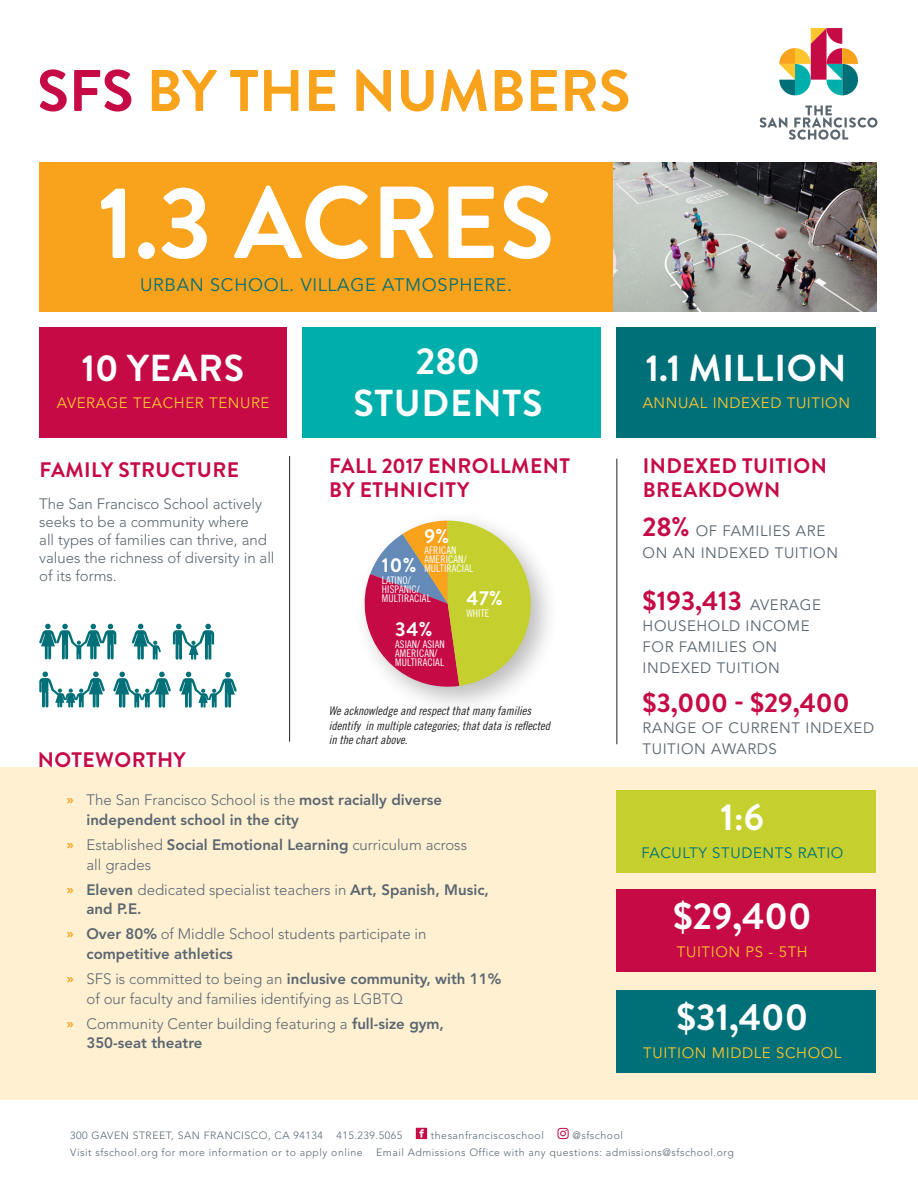
<style>
.page{position:relative;width:918px;height:1188px;background:#fff}
.page>*{position:absolute;margin:0;border:0;box-sizing:border-box;transform-origin:0 0}
.t1{font:700 102px "Brandon Grotesque";color:#fff}
.t2{font:700 58.5px "Brandon Grotesque";color:#f9a21c}
.t3{font:700 37.5px/42px "Brandon Grotesque";letter-spacing:.02em;color:#fff;text-align:center}
.t4{font:700 27px "Brandon Grotesque";color:#c60a45}
.t5{font:700 21px "Brandon Grotesque";letter-spacing:.02em;color:#c60a45}
.t6{font:700 20.1px "Brandon Grotesque";color:#fff}
.t7{font:18px "Avenir";letter-spacing:.04em;color:#007078}
.t8{font:300 15px/18px "Avenir";color:#5a6670}
.t9{font:800 15px/19.5px "Avenir";color:#5a6670}
.t10{font:15px/21px "Avenir";letter-spacing:.04em;color:#5a6670}
.t11{font:15px "Avenir";letter-spacing:.04em;color:#ffc52d}
.t12{font:15px "Avenir";letter-spacing:.04em;color:#007078}
.t13{font:12px "Trade Gothic LT Std Cn 18 Obl";color:#231f20}
.t14{font:300 10.5px "Avenir";letter-spacing:.05em;color:#5a6670}
.t15{font:10.5px/9px "Trade Gothic LT Std Cn 18";letter-spacing:.01em;color:#fff}
.s1{color:#c60a45}
.s2{font-family:"Trade Gothic LT Std Bd Cn 20";font-weight:400;font-size:16.5px;color:#f9a21c}
.s3{font-weight:300}
.s4{font-weight:800}
.s5{font-family:"Brandon Grotesque";font-weight:700;font-size:27px;color:#c60a45}
.s6{font-family:"Avenir";font-weight:400;font-size:15px;color:#5a6670}
</style>
<div class="page">
<div style="left:0;top:767px;width:918px;height:332px;background:#fff0d2"></div>
<div style="left:354px;top:510px;width:206px;height:206px;background:#231f20;opacity:.3"></div>
<svg style="left:363px;top:521px;width:168px;height:171px"></svg>
<div style="left:39px;top:162px;width:574px;height:150px;background:#f9a21c"></div>
<img style="left:613px;top:162px;width:263px;height:150px">
<hr style="left:289px;top:456px;width:1px;height:286px;background:#231f20">
<hr style="left:616px;top:459px;width:1px;height:285px;background:#231f20">
<div style="left:302px;top:327px;width:298px;height:111px;background:#00afab"></div>
<div style="left:616px;top:327px;width:260px;height:111px;background:#007078"></div>
<div style="left:616px;top:791px;width:260px;height:82px;background:#c5d02e"></div>
<div style="left:616px;top:890px;width:260px;height:82px;background:#c60a45"></div>
<div style="left:616px;top:990px;width:260px;height:82px;background:#007078"></div>
<div style="left:39px;top:327px;width:248px;height:111px;background:#c60a45"></div>
<svg style="left:132px;top:624px;width:29px;height:36px"></svg>
<svg style="left:173px;top:624px;width:41px;height:36px"></svg>
<svg style="left:39px;top:624px;width:77px;height:35px"></svg>
<svg style="left:113px;top:672px;width:58px;height:36px"></svg>
<svg style="left:39px;top:672px;width:66px;height:36px"></svg>
<svg style="left:179px;top:672px;width:58px;height:36px"></svg>
<svg style="left:779px;top:28px;width:79px;height:67px"></svg>
<svg style="left:760px;top:105px;width:118px;height:35px"></svg>
<svg style="left:416px;top:1128px;width:11px;height:11px"></svg>
<svg style="left:557px;top:1128px;width:12px;height:11px"></svg>
<p class="t2" style="left:37px;top:50px;width:595px"><span class="s1">SFS</span> BY THE NUMBERS</p>
<p class="t1" style="left:98px;top:152px;width:458px">1.3 ACRES</p>
<p class="t7" style="left:140px;top:274px;width:374px">URBAN SCHOOL. VILLAGE ATMOSPHERE.</p>
<p class="t3" style="left:82px;top:347px;width:164px">10 YEARS</p>
<p class="t11" style="left:57px;top:395px;width:214px">AVERAGE TEACHER TENURE</p>
<p class="t5" style="left:39px;top:456px;width:201px">FAMILY STRUCTURE</p>
<p class="t8" style="left:39px;top:495px;width:237px">The San Francisco School actively seeks to be a community where<br>all types of families can thrive, and values the richness of diversity in all of its forms.</p>
<p class="t3" style="left:353px;top:341px;width:191px">280<br>STUDENTS</p>
<p class="t5" style="left:329px;top:451px;width:242px">FALL 2017 ENROLLMENT</p>
<p class="t5" style="left:329px;top:475px;width:142px">BY ETHNICITY</p>
<p class="t6" style="left:424px;top:522px;width:26px">9%</p>
<p class="t15" style="left:424px;top:546px;width:44px">AFRICAN<br>AMERICAN/</p>
<p class="t6" style="left:382px;top:551px;width:36px">10%</p>
<p class="t15" style="left:424px;top:564px;width:50px">MULTIRACIAL</p>
<p class="t15" style="left:382px;top:575px;width:39px">LATINO/<br>HISPANIC/</p>
<p class="t15" style="left:382px;top:593px;width:50px">MULTIRACIAL</p>
<p class="t6" style="left:466px;top:584px;width:38px">47%</p>
<p class="t15" style="left:466px;top:609px;width:25px">WHITE</p>
<p class="t6" style="left:395px;top:615px;width:39px">34%</p>
<p class="t15" style="left:395px;top:640px;width:51px">ASIAN/ ASIAN<br>AMERICAN/</p>
<p class="t15" style="left:395px;top:658px;width:50px">MULTIRACIAL</p>
<p class="t13" style="left:329px;top:704px;width:204px">We acknowledge and respect that many families</p>
<p class="t13" style="left:329px;top:718px;width:223px">identify in multiple categories; that data is reflected</p>
<p class="t13" style="left:329px;top:733px;width:80px">in the chart above.</p>
<p class="t5" style="left:38px;top:745px;width:150px">NOTEWORTHY</p>
<p class="t9" style="left:86px;top:790px;width:357px;text-indent:-20px"><span class="s2">»</span> <span class="s3">The San Francisco School is the</span> most racially diverse independent school in the city</p>
<p class="t8" style="left:86px;top:835px;width:382px;line-height:19.5px;text-indent:-20px"><span class="s2">»</span> Established <span class="s4">Social Emotional Learning</span> curriculum across all grades</p>
<p class="t9" style="left:86px;top:880px;width:404px;text-indent:-20px"><span class="s2">»</span> Eleven <span class="s3">dedicated specialist teachers in</span> Art, Spanish, Music, and P.E.</p>
<p class="t8" style="left:86px;top:925px;width:342px;line-height:19.5px;text-indent:-20px"><span class="s2">»</span> <span class="s4">Over 80%</span> of Middle School students participate in <span class="s4">competitive athletics</span></p>
<p class="t8" style="left:86px;top:969px;width:416px;line-height:19.5px;text-indent:-20px"><span class="s2">»</span> SFS is committed to being an <span class="s4">inclusive community, with 11% </span>of our faculty and families identifying as LGBTQ</p>
<p class="t8" style="left:86px;top:1014px;width:359px;line-height:19.5px;text-indent:-20px"><span class="s2">»</span> Community Center building featuring a <span class="s4">full-size gym,<br>350-seat theatre</span></p>
<p class="t3" style="left:646px;top:347px;width:202px">1.1 MILLION</p>
<p class="t11" style="left:643px;top:395px;width:209px">ANNUAL INDEXED TUITION</p>
<p class="t5" style="left:643px;top:451px;width:186px">INDEXED TUITION</p>
<p class="t5" style="left:643px;top:475px;width:139px">BREAKDOWN</p>
<p class="t10" style="left:643px;top:521px;width:197px;line-height:21.6px"><span class="s5">28%</span> OF FAMILIES ARE<br>ON AN INDEXED TUITION</p>
<p class="t4" style="left:643px;top:582px;width:180px">$193,413 <span class="s6">AVERAGE</span></p>
<p class="t10" style="left:643px;top:616px;width:168px">HOUSEHOLD INCOME<br>FOR FAMILIES ON<br>INDEXED TUITION</p>
<p class="t4" style="left:643px;top:684px;width:209px">$3,000 - $29,400</p>
<p class="t10" style="left:643px;top:718px;width:233px">RANGE OF CURRENT INDEXED<br>TUITION AWARDS</p>
<p class="t3" style="left:721px;top:796px;width:45px">1:6</p>
<p class="t12" style="left:641px;top:844px;width:204px">FACULTY STUDENTS RATIO</p>
<p class="t3" style="left:673px;top:896px;width:140px">$29,400</p>
<p class="t11" style="left:677px;top:943px;width:132px">TUITION PS - 5TH</p>
<p class="t3" style="left:677px;top:997px;width:133px">$31,400</p>
<p class="t11" style="left:643px;top:1044px;width:200px">TUITION MIDDLE SCHOOL</p>
<p class="t14" style="left:70px;top:1129px;width:254px">300 GAVEN STREET, SAN FRANCISCO, CA 94134</p>
<p class="t14" style="left:336px;top:1129px;width:67px">415.239.5065</p>
<p class="t14" style="left:431px;top:1129px;width:115px">thesanfranciscoschool</p>
<p class="t14" style="left:572px;top:1129px;width:52px">@sfschool</p>
<p class="t14" style="left:70px;top:1146px;width:294px">Visit sfschool.org for more information or to apply online</p>
<p class="t14" style="left:376px;top:1146px;width:359px">Email Admissions Office with any questions: admissions@sfschool.org</p>
</div>
